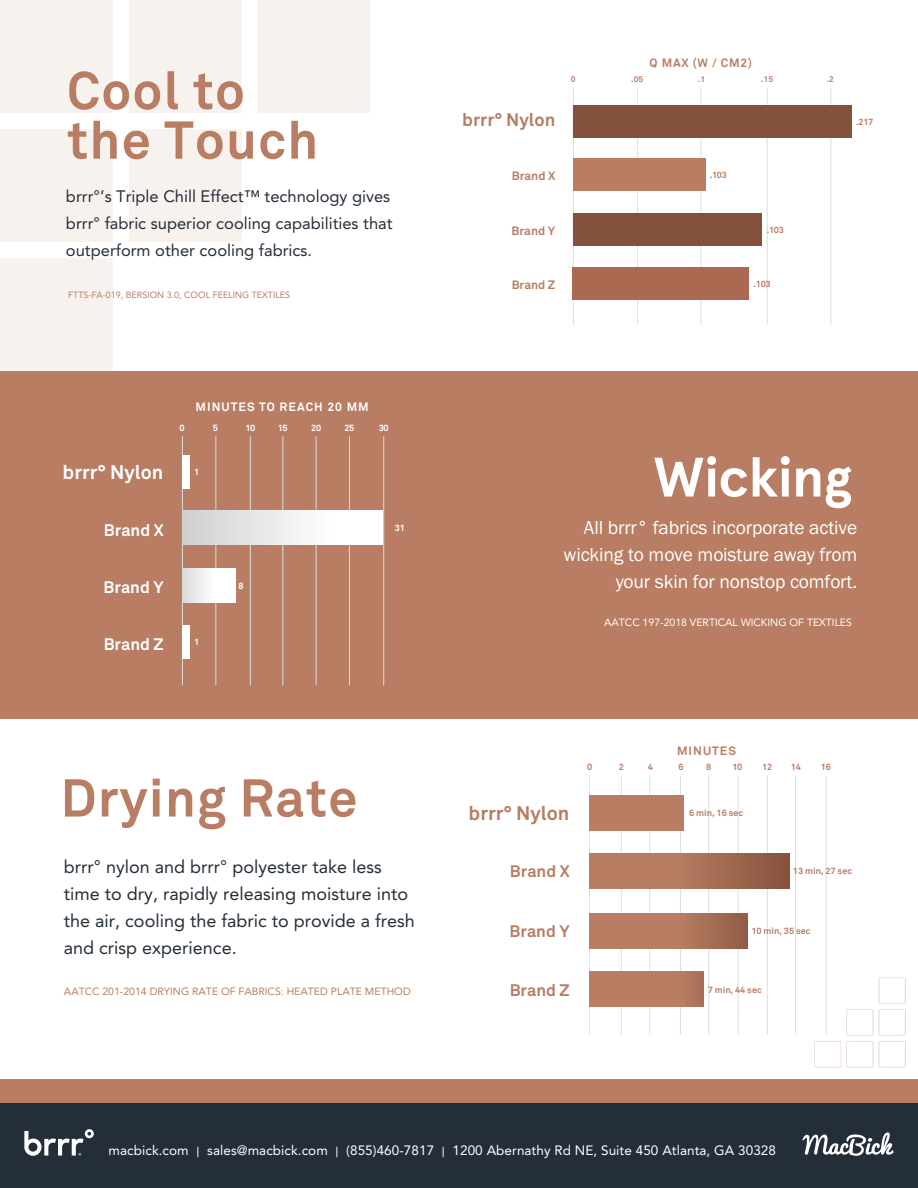
<style>
.page{position:relative;width:918px;height:1188px;background:#fff}
.page>*{position:absolute;margin:0;border:0;box-sizing:border-box;transform-origin:0 0}
.t1{font:700 55.5px "Apercu";letter-spacing:-.01em;color:#fff}
.t2{font:700 52.5px/49.5px "Akkurat";letter-spacing:.025em;color:#b87d63}
.t3{font:19.5px/27px "Franklin Gothic URW Boo";letter-spacing:-.01em;color:#fff;text-align:right}
.t4{font:700 19.5px "Akkurat";color:#fff}
.t5{font:700 19.5px "Akkurat";color:#b87d63}
.t6{font:18px/27px "Avenir";color:#242e38}
.t7{font:700 18px "Akkurat";color:#b87d63}
.t8{font:16.5px/27px "Avenir";color:#242e38}
.t9{font:700 16.5px "Akkurat";color:#fff}
.t10{font:700 16.5px "Akkurat";color:#b87d63}
.t11{font:13.5px "Avenir";letter-spacing:.005em;color:#fff}
.t12{font:700 12px "Akkurat";color:#b87d63}
.t13{font:700 12px "Akkurat";letter-spacing:.085em;color:#fff}
.t14{font:700 12px "Akkurat";letter-spacing:.085em;color:#b87d63}
.t15{font:10.5px "Avenir";color:#b87d63}
.t16{font:10.5px "Avenir";color:#fff}
.t17{font:700 9px "Akkurat";color:#b87d63}
.t18{font:9px "Avenir";color:#b87d63}
.t19{font:700 9px "Akkurat";letter-spacing:-.03em;color:#fff}
.t20{font:700 8.25px "Akkurat";color:#b87d63}
</style>
<div class="page">
<svg style="left:0;top:0;width:371px;height:371px;fill:#f8f2ef"></svg>
<div style="left:0;top:371px;width:918px;height:348px;background:#b87d63"></div>
<hr style="left:701px;top:88px;width:1px;height:237px;background:#dcddde">
<hr style="left:767px;top:88px;width:1px;height:237px;background:#dcddde">
<hr style="left:831px;top:88px;width:1px;height:237px;background:#dcddde">
<hr style="left:573px;top:88px;width:1px;height:237px;background:#dcddde">
<hr style="left:637px;top:88px;width:1px;height:237px;background:#dcddde">
<div style="left:573px;top:159px;width:133px;height:32px;background:#b87d63"></div>
<div style="left:573px;top:214px;width:189px;height:32px;background:#84523c"></div>
<div style="left:573px;top:268px;width:176px;height:32px;background:#aa6950"></div>
<div style="left:574px;top:106px;width:278px;height:32px;background:#84523c"></div>
<hr style="left:383px;top:436px;width:1px;height:249px;background:#dcddde">
<hr style="left:349px;top:436px;width:1px;height:249px;background:#dcddde">
<hr style="left:316px;top:436px;width:1px;height:249px;background:#dcddde">
<hr style="left:250px;top:436px;width:1px;height:249px;background:#dcddde">
<hr style="left:283px;top:436px;width:1px;height:249px;background:#dcddde">
<hr style="left:182px;top:436px;width:1px;height:249px;background:#dcddde">
<hr style="left:216px;top:436px;width:1px;height:249px;background:#dcddde">
<div style="left:183px;top:511px;width:200px;height:34px;background:linear-gradient(to right,#d3d3d3,#fff)"></div>
<div style="left:183px;top:569px;width:52px;height:33px;background:linear-gradient(to right,#e1e1e1,#fff)"></div>
<div style="left:183px;top:625px;width:7px;height:34px;background:#fff"></div>
<div style="left:183px;top:455px;width:7px;height:34px;background:#fff"></div>
<div style="left:0;top:1080px;width:918px;height:108px;background:#242e38"></div>
<div style="left:0;top:1080px;width:918px;height:23px;background:#b87d63"></div>
<svg style="left:24px;top:1129px;width:70px;height:27px"></svg>
<svg style="left:802px;top:1132px;width:92px;height:24px"></svg>
<hr style="left:826px;top:776px;width:1px;height:259px;background:#dcddde">
<hr style="left:795px;top:776px;width:1px;height:259px;background:#dcddde">
<hr style="left:767px;top:776px;width:1px;height:259px;background:#dcddde">
<hr style="left:738px;top:776px;width:1px;height:259px;background:#dcddde">
<hr style="left:708px;top:776px;width:1px;height:259px;background:#dcddde">
<hr style="left:649px;top:776px;width:1px;height:259px;background:#dcddde">
<hr style="left:680px;top:776px;width:1px;height:259px;background:#dcddde">
<hr style="left:589px;top:776px;width:1px;height:259px;background:#dcddde">
<hr style="left:621px;top:776px;width:1px;height:259px;background:#dcddde">
<div style="left:590px;top:853px;width:200px;height:35px;background:linear-gradient(to right,#c5886d,#8e5a43)"></div>
<div style="left:590px;top:913px;width:157px;height:35px;background:linear-gradient(to right,#c2856a,#9e674f)"></div>
<div style="left:590px;top:972px;width:114px;height:35px;background:#b87d63"></div>
<div style="left:590px;top:795px;width:94px;height:35px;background:#b87d63"></div>
<svg style="left:814px;top:977px;width:92px;height:91px"></svg>
<h2 class="t2" style="left:67px;top:66px;width:253px">Cool to the Touch</h2>
<p class="t8" style="left:66px;top:182px;width:328px">brrr°’s Triple Chill Effect™ technology gives brrr° fabric superior cooling capabilities that outperform other cooling fabrics.</p>
<p class="t18" style="left:68px;top:289px;width:223px">FTTS-FA-019, BERSION 3.0, COOL FEELING TEXTILES</p>
<p class="t13" style="left:196px;top:400px;width:175px">MINUTES TO REACH 20 MM</p>
<p class="t4" style="left:63px;top:459px;width:102px">brrr° Nylon</p>
<p class="t19" style="left:179px;top:422px;width:7px">0</p>
<p class="t19" style="left:213px;top:422px;width:7px">5</p>
<p class="t19" style="left:245px;top:422px;width:11px">10</p>
<p class="t19" style="left:278px;top:422px;width:11px">15</p>
<p class="t19" style="left:311px;top:422px;width:12px">20</p>
<p class="t19" style="left:344px;top:422px;width:12px">25</p>
<p class="t19" style="left:379px;top:422px;width:12px">30</p>
<p class="t19" style="left:194px;top:466px;width:7px">1</p>
<p class="t9" style="left:104px;top:520px;width:61px">Brand X</p>
<p class="t19" style="left:395px;top:522px;width:11px">31</p>
<p class="t9" style="left:104px;top:577px;width:62px">Brand Y</p>
<p class="t19" style="left:238px;top:580px;width:7px">8</p>
<p class="t9" style="left:104px;top:634px;width:62px">Brand Z</p>
<p class="t19" style="left:194px;top:637px;width:7px">1</p>
<h2 class="t2" style="left:61px;top:774px;width:298px">Drying Rate</h2>
<p class="t6" style="left:64px;top:853px;width:352px">brrr° nylon and brrr° polyester take less time to dry, rapidly releasing moisture into the air, cooling the fabric to provide a fresh and crisp experience.</p>
<p class="t15" style="left:64px;top:985px;width:348px">AATCC 201-2014 DRYING RATE OF FABRICS: HEATED PLATE METHOD</p>
<p class="t12" style="left:650px;top:56px;width:104px">Q MAX (W / CM2)</p>
<p class="t20" style="left:571px;top:74px;width:6px">0</p>
<p class="t20" style="left:631px;top:74px;width:13px">.05</p>
<p class="t20" style="left:698px;top:74px;width:9px">.1</p>
<p class="t20" style="left:761px;top:74px;width:13px">.15</p>
<p class="t20" style="left:827px;top:74px;width:9px">.2</p>
<p class="t7" style="left:462px;top:108px;width:95px">brrr° Nylon</p>
<p class="t17" style="left:856px;top:116px;width:19px">.217</p>
<p class="t12" style="left:512px;top:169px;width:45px">Brand X</p>
<p class="t17" style="left:710px;top:169px;width:19px">.103</p>
<p class="t12" style="left:512px;top:223px;width:45px">Brand Y</p>
<p class="t17" style="left:767px;top:224px;width:19px">.103</p>
<p class="t12" style="left:512px;top:278px;width:45px">Brand Z</p>
<p class="t17" style="left:753px;top:278px;width:19px">.103</p>
<h1 class="t1" style="left:653px;top:444px;width:200px">Wicking</h1>
<p class="t3" style="left:564px;top:514px;width:295px">All brrr° fabrics incorporate active wicking to move moisture away from your skin for nonstop comfort.</p>
<p class="t16" style="left:604px;top:616px;width:249px">AATCC 197-2018 VERTICAL WICKING OF TEXTILES</p>
<p class="t14" style="left:677px;top:743px;width:61px">MINUTES</p>
<p class="t17" style="left:587px;top:761px;width:7px">0</p>
<p class="t17" style="left:619px;top:761px;width:7px">2</p>
<p class="t17" style="left:648px;top:761px;width:7px">4</p>
<p class="t17" style="left:679px;top:761px;width:7px">6</p>
<p class="t17" style="left:706px;top:761px;width:7px">8</p>
<p class="t17" style="left:732px;top:761px;width:12px">10</p>
<p class="t17" style="left:762px;top:761px;width:12px">12</p>
<p class="t17" style="left:791px;top:761px;width:12px">14</p>
<p class="t17" style="left:821px;top:761px;width:12px">16</p>
<p class="t5" style="left:469px;top:801px;width:102px">brrr° Nylon</p>
<p class="t17" style="left:689px;top:808px;width:55px">6 min, 16 sec</p>
<p class="t10" style="left:510px;top:861px;width:61px">Brand X</p>
<p class="t17" style="left:793px;top:865px;width:61px">13 min, 27 sec</p>
<p class="t10" style="left:510px;top:921px;width:62px">Brand Y</p>
<p class="t17" style="left:751px;top:925px;width:61px">10 min, 35 sec</p>
<p class="t10" style="left:510px;top:980px;width:62px">Brand Z</p>
<p class="t17" style="left:708px;top:984px;width:55px">7 min, 44 sec</p>
<p class="t11" style="left:109px;top:1143px;width:669px">macbick.com | sales@macbick.com | (855)460-7817 | 1200 Abernathy Rd NE, Suite 450 Atlanta, GA 30328</p>
</div>
